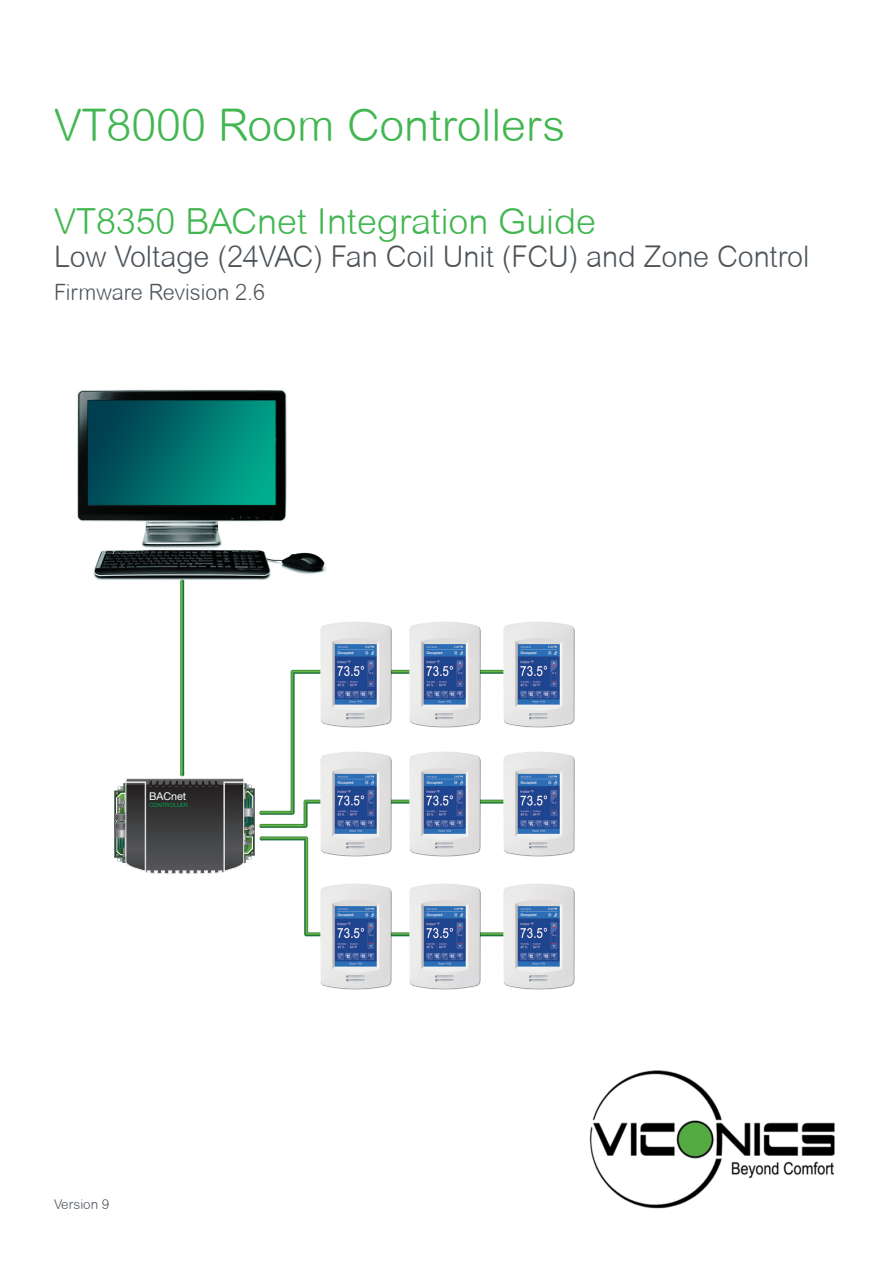
<style>
.page{position:relative;width:893px;height:1263px;background:#fff}
.page>*{position:absolute;margin:0;border:0;box-sizing:border-box;transform-origin:0 0}
.Main_Doc_Title_1{font:300 45px "Arial Rounded MT";color:#42b751}
.Main_Doc_Title_2{font:300 36px "Arial Rounded MT";color:#42b751}
.Main_Doc_Title_2-2{font:300 30px "Arial Rounded MT";color:#4d545a;scale:.96 1}
.Main_Doc_Subtitle{font:300 22.5px "Arial Rounded MT";color:#4d545a;scale:.96 1}
._08_SE_Body{font:300 13.5px "Arial Rounded MT";color:#4d545a}
.t1{font:10.8px "Helvetica Neue";color:#fff}
.t2{font:5.85px "Helvetica Neue";color:#00a44f}
</style>
<div class="page">
<img style="left:589px;top:1070px;width:246px;height:139px">
<img style="left:77px;top:389px;width:249px;height:191px">
<img style="left:553px;top:752px;width:22px;height:104px">
<img style="left:320px;top:936px;width:72px;height:53px">
<img style="left:408px;top:936px;width:72px;height:53px">
<img style="left:503px;top:884px;width:72px;height:105px">
<img style="left:553px;top:622px;width:22px;height:105px">
<svg style="left:114px;top:579px;width:439px;height:357px"></svg>
<p class="Main_Doc_Title_1" style="left:54px;top:99px;width:512px">VT8000 Room Controllers</p>
<p class="Main_Doc_Title_2" style="left:54px;top:200px;width:544px">VT8350 BACnet Integration Guide</p>
<p class="Main_Doc_Title_2-2" style="left:54px;top:239px;width:788px">Low Voltage (24VAC) Fan Coil Unit (FCU) and Zone Control</p>
<p class="Main_Doc_Subtitle" style="left:54px;top:279px;width:221px">Firmware Revision 2.6</p>
<p class="t1" style="left:149px;top:790px;width:39px">BACnet</p>
<p class="t2" style="left:149px;top:802px;width:40px">CONTROLLER</p>
<p class="_08_SE_Body" style="left:54px;top:1196px;width:57px">Version 9</p>
</div>
